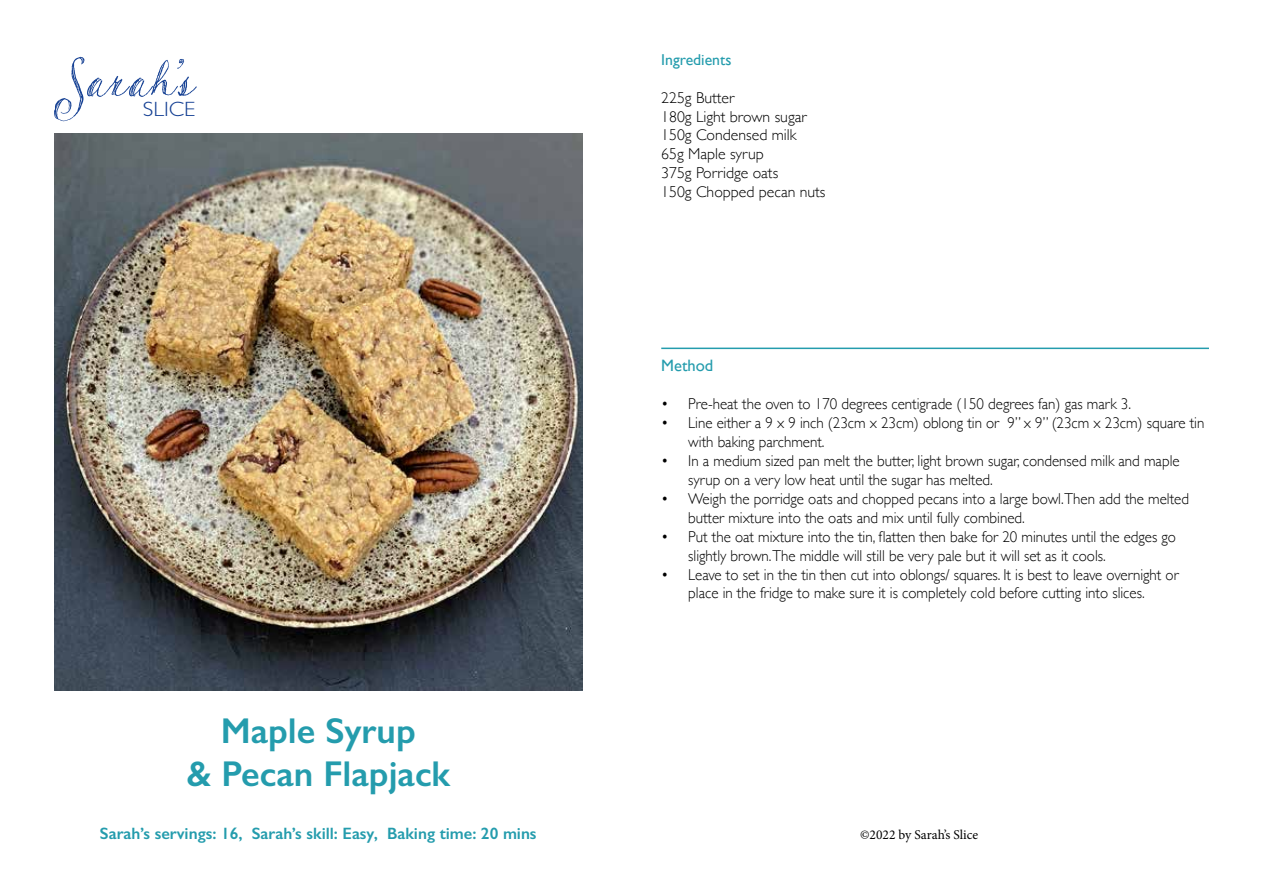
<style>
.page{position:relative;width:1263px;height:893px;background:#fff}
.page>*{position:absolute;margin:0;border:0;box-sizing:border-box;transform-origin:0 0}
.t1{font:600 36px/43.2px "Gill Sans";color:#249cad;text-align:center}
.t2{font:300 20.7px "Gill Sans";color:#164194;scale:1.09 1}
.t3{font:600 16.5px "Gill Sans";color:#249cad}
.t4{font:16.5px "Gill Sans";color:#249cad}
.t5{font:300 15.75px/18.9px "Gill Sans";color:#000;scale:.95 1}
.t6{font:300 15.75px/18.9px "Gill Sans";color:#000}
.t7{font:15.75px "Gill Sans";color:#249cad}
.t8{font:13.5px "Minion Pro";color:#000}
</style>
<div class="page">
<img style="left:54px;top:134px;width:529px;height:556px">
<svg style="left:54px;top:57px;width:143px;height:64px"></svg>
<hr style="left:661px;top:348px;width:548px;height:1px;background:#249cad">
<h2 class="t2" style="left:143px;top:93px;width:50px">SLICE</h2>
<h1 class="t1" style="left:186px;top:708px;width:265px">Maple Syrup<br>&amp; Pecan Flapjack</h1>
<p class="t3" style="left:100px;top:824px;width:438px">Sarah’s servings: 16, Sarah’s skill: Easy, Baking time: 20 mins</p>
<p class="t7" style="left:661px;top:50px;width:72px">Ingredients</p>
<p class="t6" style="left:661px;top:87px;width:166px">225g Butter<br>180g Light brown sugar<br>150g Condensed milk<br>65g Maple syrup<br>375g Porridge oats<br>150g Chopped pecan nuts</p>
<p class="t4" style="left:661px;top:355px;width:54px">Method</p>
<p class="t5" style="left:661px;top:394px;width:496px">• Pre-heat the oven to 170 degrees centigrade (150 degrees fan) gas mark 3.</p>
<p class="t5" style="left:688px;top:413px;width:545px;text-indent:-27px">• Line either a 9 x 9 inch (23cm x 23cm) oblong tin or 9” x 9” (23cm x 23cm) square tin with baking parchment.</p>
<p class="t5" style="left:688px;top:451px;width:519px;text-indent:-27px">• In a medium sized pan melt the butter, light brown sugar, condensed milk and maple syrup on a very low heat until the sugar has melted.</p>
<p class="t5" style="left:688px;top:489px;width:529px;text-indent:-27px">• Weigh the porridge oats and chopped pecans into a large bowl.Then add the melted butter mixture into the oats and mix until fully combined.</p>
<p class="t5" style="left:688px;top:526px;width:515px;text-indent:-27px">• Put the oat mixture into the tin, flatten then bake for 20 minutes until the edges go slightly brown.The middle will still be very pale but it will set as it cools.</p>
<p class="t5" style="left:661px;top:564px;width:546px;text-align:center">• Leave to set in the tin then cut into oblongs/ squares. It is best to leave overnight or place in the fridge to make sure it is completely cold before cutting into slices.</p>
<p class="t8" style="left:860px;top:825px;width:120px">©2022 by Sarah’s Slice</p>
</div>
